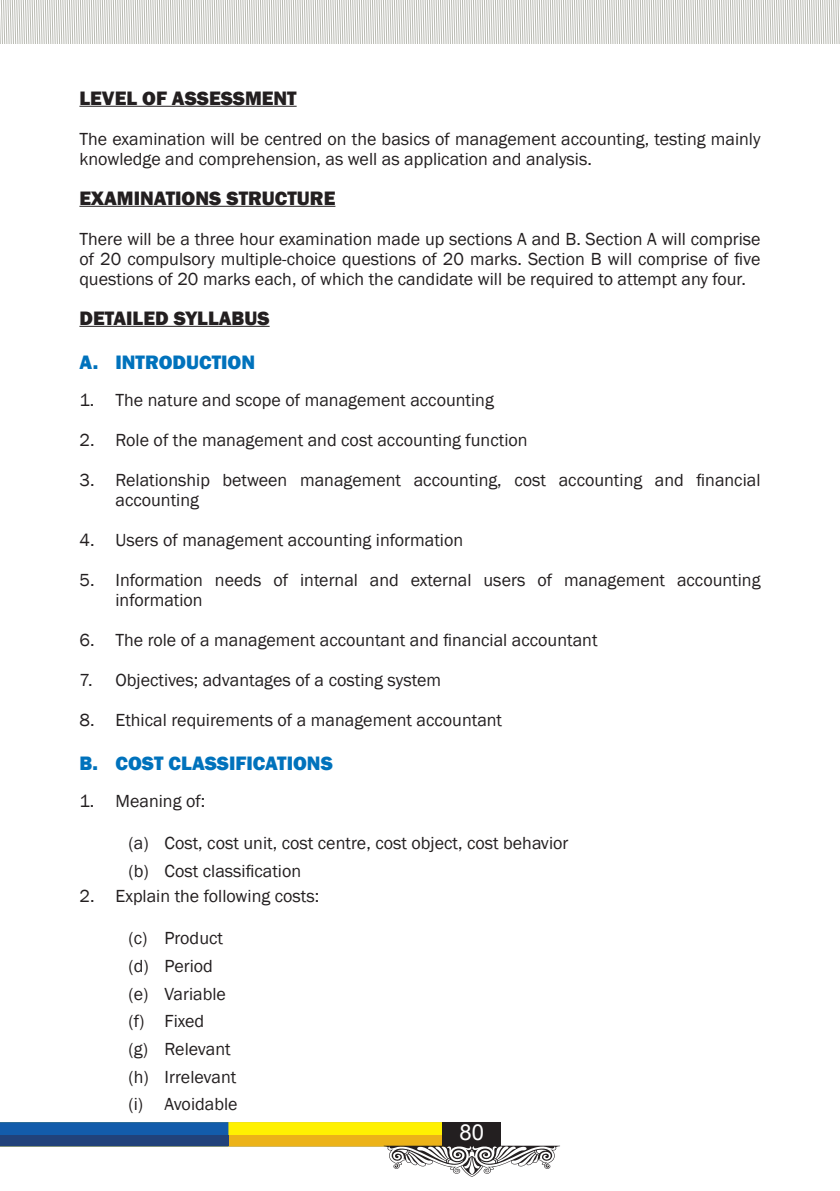
<style>
.page{position:relative;width:840px;height:1191px;background:#fff}
.page>*{position:absolute;margin:0;border:0;box-sizing:border-box;transform-origin:0 0}
.t1{font:22px "Arial";color:#fff}
.t2{font:800 20px "Franklin Gothic";color:#231f20}
.t3{font:800 20px "Franklin Gothic";color:#0072bc}
.t4{font:18px/27.6px "Franklin Gothic";color:#231f20}
</style>
<div class="page">
<svg style="left:0;top:0;width:840px;height:43px"></svg>
<svg style="left:0;top:1122px;width:560px;height:54px"></svg>
<hr style="left:79px;top:106px;width:217px;height:1px;background:#231f20">
<hr style="left:79px;top:206px;width:256px;height:1px;background:#231f20">
<hr style="left:79px;top:326px;width:190px;height:1px;background:#231f20">
<p class="t2" style="left:79px;top:85px;width:218px">LEVEL OF ASSESSMENT</p>
<p class="t4" style="left:79px;top:129px;width:682px;line-height:20px">The examination will be centred on the basics of management accounting, testing mainly knowledge and comprehension, as well as application and analysis.</p>
<p class="t2" style="left:79px;top:185px;width:257px">EXAMINATIONS STRUCTURE</p>
<p class="t4" style="left:79px;top:229px;width:682px;line-height:20px;text-align:justify">There will be a three hour examination made up sections A and B. Section A will comprise of 20 compulsory multiple-choice questions of 20 marks. Section B will comprise of five questions of 20 marks each, of which the candidate will be required to attempt any four.</p>
<p class="t2" style="left:79px;top:305px;width:191px">DETAILED SYLLABUS</p>
<p class="t3" style="left:79px;top:349px;width:177px">A. INTRODUCTION</p>
<p class="t4" style="left:79px;top:386px;width:415px">1. The nature and scope of management accounting</p>
<p class="t4" style="left:79px;top:426px;width:449px">2. Role of the management and cost accounting function</p>
<p class="t4" style="left:115px;top:470px;width:646px;line-height:20px;text-indent:-36px">3. Relationship between management accounting, cost accounting and financial accounting</p>
<p class="t4" style="left:79px;top:526px;width:385px">4. Users of management accounting information</p>
<p class="t4" style="left:115px;top:570px;width:646px;line-height:20px;text-indent:-36px">5. Information needs of internal and external users of management accounting information</p>
<p class="t4" style="left:79px;top:626px;width:519px">6. The role of a management accountant and financial accountant</p>
<p class="t4" style="left:79px;top:666px;width:363px">7. Objectives; advantages of a costing system</p>
<p class="t4" style="left:79px;top:706px;width:424px">8. Ethical requirements of a management accountant</p>
<p class="t3" style="left:79px;top:750px;width:255px">B. COST CLASSIFICATIONS</p>
<p class="t4" style="left:79px;top:787px;width:127px">1. Meaning of:</p>
<p class="t4" style="left:128px;top:829px;width:441px">(a) Cost, cost unit, cost centre, cost object, cost behavior (b) Cost classification</p>
<p class="t4" style="left:79px;top:883px;width:241px">2. Explain the following costs:</p>
<p class="t4" style="left:128px;top:925px;width:110px">(c) Product (d) Period<br>(e) Variable (f) Fixed<br>(g) Relevant (h) Irrelevant (i) Avoidable</p>
<p class="t1" style="left:459px;top:1118px;width:26px">80</p>
</div>
